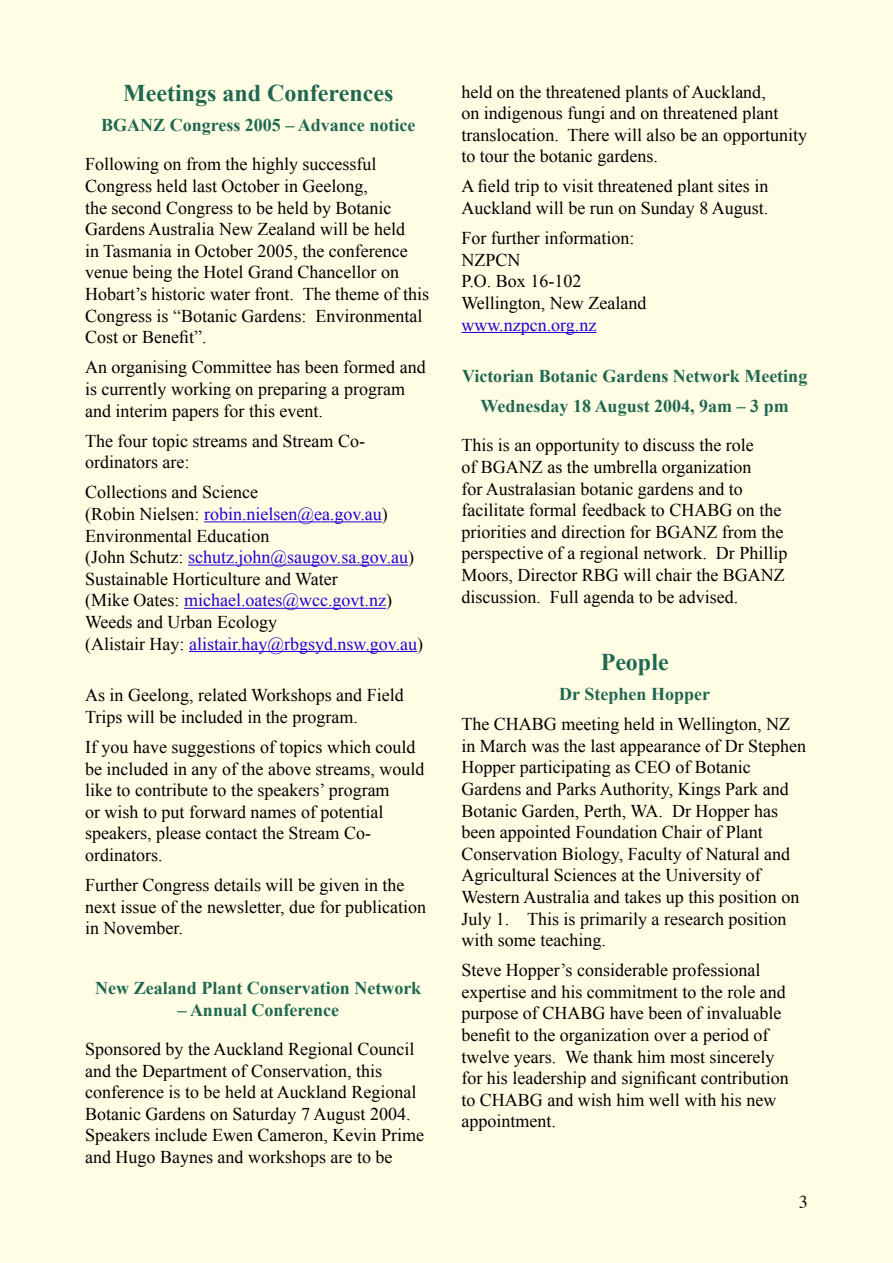
<style>
.page{position:relative;width:893px;height:1263px;background:#fffde4}
.page>*{position:absolute;margin:0;border:0;box-sizing:border-box;transform-origin:0 0}
.Subhead_1{font:700 24px "Times New Roman";color:#1f6750}
.Body_text{font:18px/21.6px "Times New Roman";color:#000}
.body_text_no_para_space{font:18px "Times New Roman";color:#2200d5}
.Subhead_2{font:700 18px "Times New Roman";color:#1f6750}
.body_text_no_para_space-2{font:18px "Times New Roman";color:#000}
.t1{font:18px "Times";color:#000}
.s1{color:#000}
</style>
<div class="page">
<hr style="left:204px;top:521px;width:178px;height:1px;background:#2200d5">
<hr style="left:188px;top:565px;width:220px;height:1px;background:#2200d5">
<hr style="left:184px;top:608px;width:202px;height:1px;background:#2200d5">
<hr style="left:189px;top:651px;width:228px;height:1px;background:#2200d5">
<hr style="left:461px;top:332px;width:135px;height:1px;background:#2200d5">
<p class="Subhead_1" style="left:123px;top:79px;width:272px">Meetings and Conferences</p>
<p class="Subhead_2" style="left:101px;top:115px;width:316px">BGANZ Congress 2005 – Advance notice</p>
<p class="Body_text" style="left:85px;top:153px;width:346px">Following on from the highly successful Congress held last October in Geelong,<br>the second Congress to be held by Botanic Gardens Australia New Zealand will be held<br>in Tasmania in October 2005, the conference venue being the Hotel Grand Chancellor on Hobart’s historic water front. The theme of this Congress is “Botanic Gardens: Environmental Cost or Benefit”.</p>
<p class="Body_text" style="left:85px;top:356px;width:342px">An organising Committee has been formed and is currently working on preparing a program and interim papers for this event.</p>
<p class="Body_text" style="left:85px;top:430px;width:281px">The four topic streams and Stream Co&shy;ordinators are:</p>
<p class="body_text_no_para_space-2" style="left:85px;top:482px;width:174px">Collections and Science</p>
<p class="body_text_no_para_space" style="left:85px;top:503px;width:304px"><span class="s1">(Robin Nielsen:</span> robin.nielsen@ea.gov.au<span class="s1">)</span></p>
<p class="body_text_no_para_space-2" style="left:85px;top:525px;width:186px">Environmental Education</p>
<p class="body_text_no_para_space" style="left:85px;top:547px;width:331px"><span class="s1">(John Schutz:</span> schutz.john@saugov.sa.gov.au<span class="s1">)</span></p>
<p class="body_text_no_para_space-2" style="left:85px;top:568px;width:254px">Sustainable Horticulture and Water</p>
<p class="body_text_no_para_space" style="left:85px;top:590px;width:308px"><span class="s1">(Mike Oates:</span> michael.oates@wcc.govt.nz<span class="s1">)</span></p>
<p class="body_text_no_para_space-2" style="left:85px;top:611px;width:194px">Weeds and Urban Ecology</p>
<p class="body_text_no_para_space" style="left:85px;top:633px;width:340px"><span class="s1">(Alistair Hay:</span> alistair.hay@rbgsyd.nsw.gov.au<span class="s1">)</span></p>
<p class="Body_text" style="left:85px;top:684px;width:320px">As in Geelong, related Workshops and Field<br>Trips will be included in the program.</p>
<p class="Body_text" style="left:85px;top:736px;width:341px">If you have suggestions of topics which could be included in any of the above streams, would like to contribute to the speakers’ program<br>or wish to put forward names of potential speakers, please contact the Stream Co&shy;ordinators.</p>
<p class="Body_text" style="left:85px;top:874px;width:343px">Further Congress details will be given in the next issue of the newsletter, due for publication in November.</p>
<p class="Subhead_2" style="left:95px;top:978px;width:327px">New Zealand Plant Conservation Network</p>
<p class="Subhead_2" style="left:177px;top:999px;width:163px">– Annual Conference</p>
<p class="Body_text" style="left:85px;top:1038px;width:340px">Sponsored by the Auckland Regional Council and the Department of Conservation, this conference is to be held at Auckland Regional Botanic Gardens on Saturday 7 August 2004.<br>Speakers include Ewen Cameron, Kevin Prime and Hugo Baynes and workshops are to be</p>
<p class="Body_text" style="left:461px;top:80px;width:347px">held on the threatened plants of Auckland,<br>on indigenous fungi and on threatened plant translocation. There will also be an opportunity to tour the botanic gardens.</p>
<p class="Body_text" style="left:461px;top:175px;width:309px">A field trip to visit threatened plant sites in<br>Auckland will be run on Sunday 8 August.</p>
<p class="body_text_no_para_space-2" style="left:461px;top:228px;width:174px">For further information:</p>
<p class="body_text_no_para_space-2" style="left:461px;top:249px;width:61px">NZPCN</p>
<p class="body_text_no_para_space-2" style="left:461px;top:271px;width:122px">P.O. Box 16-102</p>
<p class="body_text_no_para_space-2" style="left:461px;top:292px;width:187px">Wellington, New Zealand</p>
<p class="body_text_no_para_space" style="left:461px;top:314px;width:136px">www.nzpcn.org.nz</p>
<p class="Subhead_2" style="left:462px;top:366px;width:347px">Victorian Botanic Gardens Network Meeting</p>
<p class="Subhead_2" style="left:481px;top:396px;width:310px">Wednesday 18 August 2004, 9am – 3 pm</p>
<p class="Body_text" style="left:461px;top:434px;width:327px">This is an opportunity to discuss the role<br>of BGANZ as the umbrella organization<br>for Australasian botanic gardens and to facilitate formal feedback to CHABG on the priorities and direction for BGANZ from the perspective of a regional network. Dr Phillip Moors, Director RBG will chair the BGANZ discussion. Full agenda to be advised.</p>
<p class="Subhead_1" style="left:601px;top:648px;width:69px">People</p>
<p class="Subhead_2" style="left:559px;top:683px;width:152px">Dr Stephen Hopper</p>
<p class="Body_text" style="left:461px;top:713px;width:346px">The CHABG meeting held in Wellington, NZ in March was the last appearance of Dr Stephen Hopper participating as CEO of Botanic Gardens and Parks Authority, Kings Park and Botanic Garden, Perth, WA. Dr Hopper has been appointed Foundation Chair of Plant Conservation Biology, Faculty of Natural and Agricultural Sciences at the University of Western Australia and takes up this position on July 1. This is primarily a research position with some teaching.</p>
<p class="Body_text" style="left:461px;top:959px;width:329px">Steve Hopper’s considerable professional expertise and his commitment to the role and purpose of CHABG have been of invaluable benefit to the organization over a period of twelve years. We thank him most sincerely for his leadership and significant contribution to CHABG and wish him well with his new appointment.</p>
<p class="t1" style="left:799px;top:1190px;width:10px">3</p>
</div>
